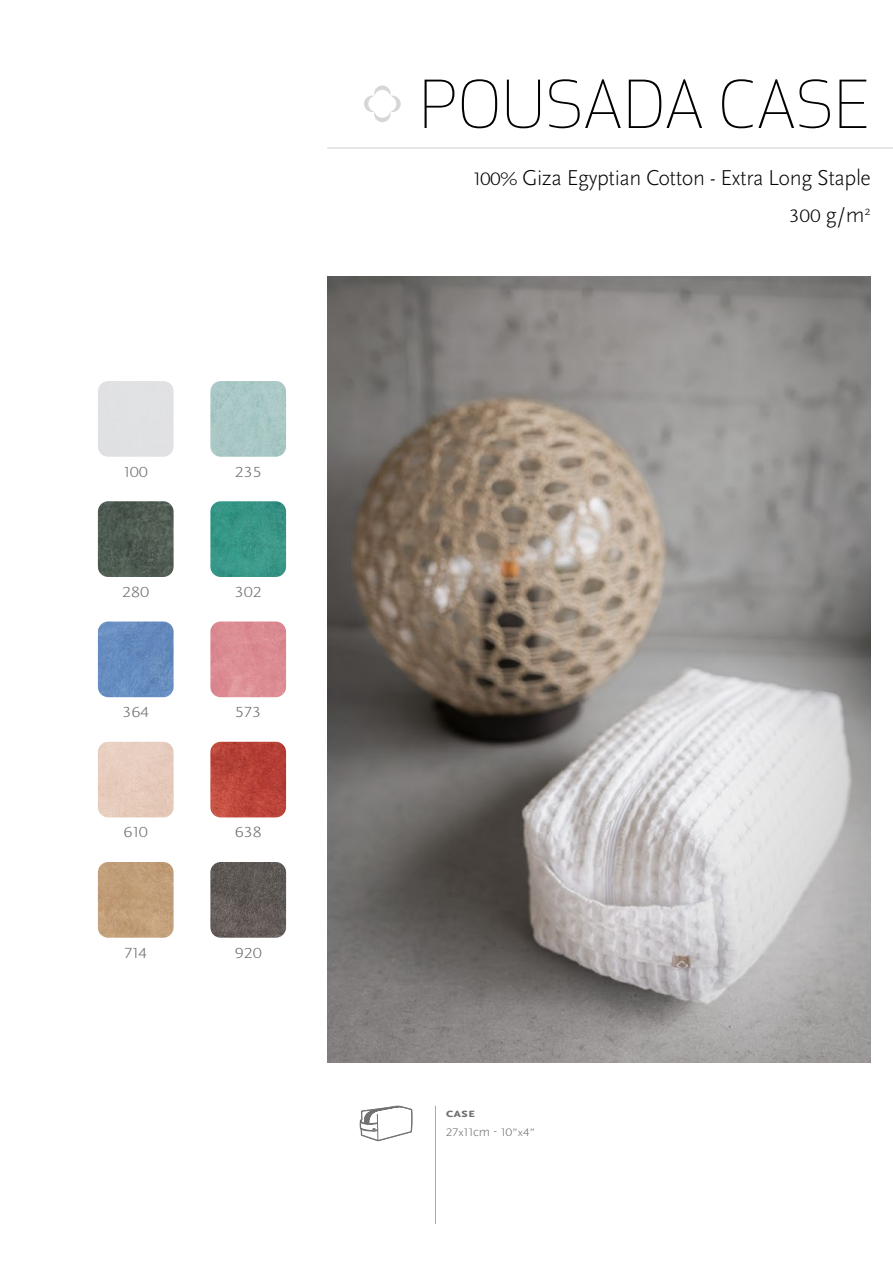
<style>
.page{position:relative;width:893px;height:1263px;background:#fff}
.page>*{position:absolute;margin:0;border:0;box-sizing:border-box;transform-origin:0 0}
.t1{font:300 64.5px "Apex Sans";color:#000}
.t2{font:300 22.5px "Scala Sans Pro";letter-spacing:-.02em;color:#020203}
.t3{font:300 18.9px "Scala Sans Pro";color:#020203;scale:1.11 1}
.t4{font:300 15.3px "Scala Sans Pro";color:#706f6f;scale:1.18 1}
.t5{font:700 12.75px "Scala Sans Pro";color:#71706f;scale:1.18 1}
.t6{font:300 11.55px "Scala Sans Pro";color:#71706f;scale:1.18 1}
.s1{font-size:18.9px}
.s2{font-size:22.5px}
.s3{font-size:13.5px}
</style>
<div class="page">
<svg style="left:364px;top:85px;width:37px;height:37px"></svg>
<hr style="left:327px;top:148px;width:566px;height:1px;background:#cfcece">
<img style="left:327px;top:277px;width:544px;height:785px">
<hr style="left:435px;top:1106px;width:1px;height:118px;background:#acabab">
<svg style="left:360px;top:1106px;width:53px;height:35px"></svg>
<div style="left:98px;top:381px;width:76px;height:76px;background:#e1e1e3"></div>
<img style="left:98px;top:862px;width:76px;height:76px">
<img style="left:98px;top:742px;width:76px;height:75px">
<img style="left:98px;top:621px;width:76px;height:76px">
<img style="left:98px;top:501px;width:76px;height:76px">
<img style="left:210px;top:862px;width:76px;height:76px">
<img style="left:210px;top:742px;width:76px;height:75px">
<img style="left:210px;top:621px;width:76px;height:76px">
<img style="left:210px;top:501px;width:76px;height:76px">
<img style="left:210px;top:381px;width:76px;height:76px">
<p class="t4" style="left:124px;top:463px;width:22px">100</p>
<p class="t4" style="left:235px;top:463px;width:24px">235</p>
<p class="t4" style="left:122px;top:583px;width:24px">280</p>
<p class="t4" style="left:235px;top:583px;width:24px">302</p>
<p class="t4" style="left:123px;top:703px;width:24px">364</p>
<p class="t4" style="left:235px;top:703px;width:23px">573</p>
<p class="t4" style="left:124px;top:824px;width:22px">610</p>
<p class="t4" style="left:235px;top:824px;width:24px">638</p>
<p class="t4" style="left:124px;top:944px;width:21px">714</p>
<p class="t4" style="left:235px;top:944px;width:24px">920</p>
<h1 class="t1" style="left:419px;top:63px;width:453px">POUSADA CASE</h1>
<p class="t2" style="left:473px;top:165px;width:399px"><span class="s1">100%</span> Giza Egyptian Cotton - Extra Long Staple</p>
<p class="t3" style="left:789px;top:205px;width:75px">300 <span class="s2">g/m</span><sup>2</sup></p>
<p class="t5" style="left:446px;top:1105px;width:27px">case</p>
<p class="t6" style="left:446px;top:1126px;width:77px">27x11<span class="s3">cm -</span> 10”x4”</p>
</div>
